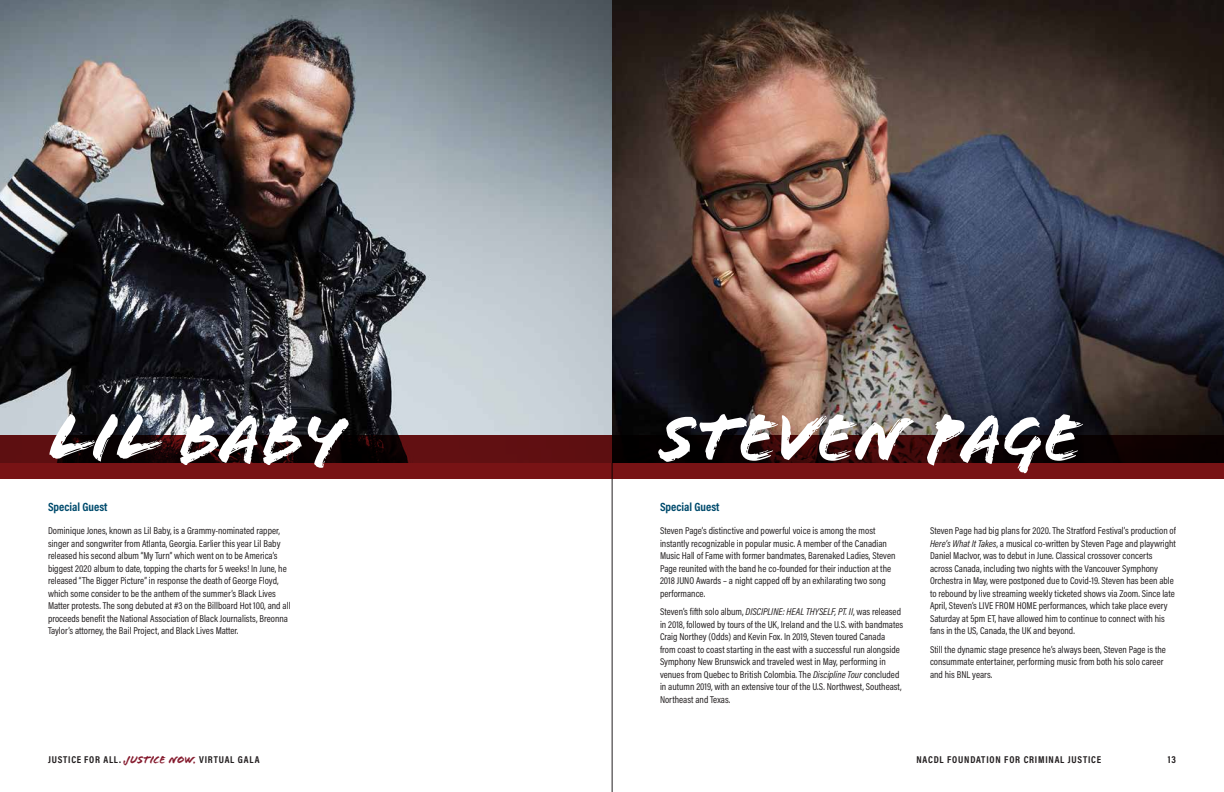
<style>
.page{position:relative;width:1224px;height:792px;background:#fff}
.page>*{position:absolute;margin:0;border:0;box-sizing:border-box;transform-origin:0 0}
.t1{font:70px "Flood Std";color:#fff}
.t2{font:12px "Acumin Variable Concept";letter-spacing:-.065em;color:#004b6d}
.t3{font:10px/12.5px "Acumin Variable Concept";letter-spacing:-.095em;color:#231f20}
.t4{font:10px "Acumin Variable Concept";letter-spacing:-.055em;color:#231f20}
.t5{font:10px "Acumin Variable Concept";letter-spacing:-.115em;color:#231f20}
.s1{font-family:"Flood Std";font-size:11.2px;color:#84192c}
</style>
<div class="page">
<hr style="left:612px;top:0;width:1px;height:792px;background:#231f20">
<img style="left:612px;top:0;width:612px;height:436px">
<svg style="left:0;top:0;width:612px;height:436px;background:#6f7276"></svg>
<svg style="left:0;top:436px;width:1224px;height:43px;background:#430a0b"></svg>
<h1 class="t1" style="left:48px;top:397px;width:297px">LIL BABY</h1>
<h1 class="t1" style="left:660px;top:397px;width:422px">STEVEN PAGE</h1>
<p class="t2" style="left:48px;top:498px;width:61px">Special Guest</p>
<p class="t2" style="left:660px;top:498px;width:61px">Special Guest</p>
<p class="t3" style="left:48px;top:524px;width:244px">Dominique Jones, known as Lil Baby, is a Grammy-nominated rapper, singer and songwriter from Atlanta, Georgia. Earlier this year Lil Baby released his second album “My Turn” which went on to be America’s biggest 2020 album to date, topping the charts for 5 weeks! In June, he released “The Bigger Picture” in response the death of George Floyd, which some consider to be the anthem of the summer’s Black Lives Matter protests. The song debuted at #3 on the Billboard Hot 100, and all proceeds benefit the National Association of Black Journalists, Breonna Taylor’s attorney, the Bail Project, and Black Lives Matter.</p>
<p class="t3" style="left:660px;top:524px;width:238px">Steven Page’s distinctive and powerful voice is among the most instantly recognizable in popular music. A member of the Canadian Music Hall of Fame with former bandmates, Barenaked Ladies, Steven Page reunited with the band he co-founded for their induction at the 2018 JUNOAwards – a night capped off by an exhilarating two song performance.</p>
<p class="t3" style="left:660px;top:605px;width:246px">Steven’s fifth solo album, DISCIPLINE: HEAL THYSELF, PT. II, was released in 2018, followed by tours of the UK, Ireland and the U.S. with bandmates Craig Northey (Odds) and Kevin Fox. In 2019, Steven toured Canada from coast to coast starting in the east with a successful run alongside Symphony New Brunswick and traveled west in May, performing in venues from Quebec to British Colombia. The Discipline Tour concluded in autumn 2019, with an extensive tour of the U.S. Northwest, Southeast, Northeast and Texas.</p>
<p class="t3" style="left:930px;top:524px;width:248px">Steven Page had big plans for 2020. The Stratford Festival’s production of Here’s What It Takes, a musical co-written by Steven Page and playwright Daniel MacIvor, was to debut in June. Classical crossover concerts across Canada, including two nights with the Vancouver Symphony Orchestra in May, were postponed due to Covid-19. Steven has been able to rebound by live streaming weekly ticketed shows via Zoom. Since late April, Steven’s LIVE FROM HOME performances, which take place every Saturday at 5pm ET, have allowed him to continue to connect with his fans in the US, Canada, the UK and beyond.</p>
<p class="t3" style="left:930px;top:643px;width:238px">Still the dynamic stage presence he’s always been, Steven Page is the consummate entertainer, performing music from both his solo career and his BNL years.</p>
<p class="t4" style="left:48px;top:753px;width:215px">JUSTICE FOR ALL. <span class="s1">JUSTICE NOW.</span> VIRTUAL GALA</p>
<p class="t5" style="left:916px;top:753px;width:188px">NACDL FOUNDATION FOR CRI MI NAL JUSTICE</p>
<p class="t3" style="left:1168px;top:753px;width:11px">13</p>
</div>
